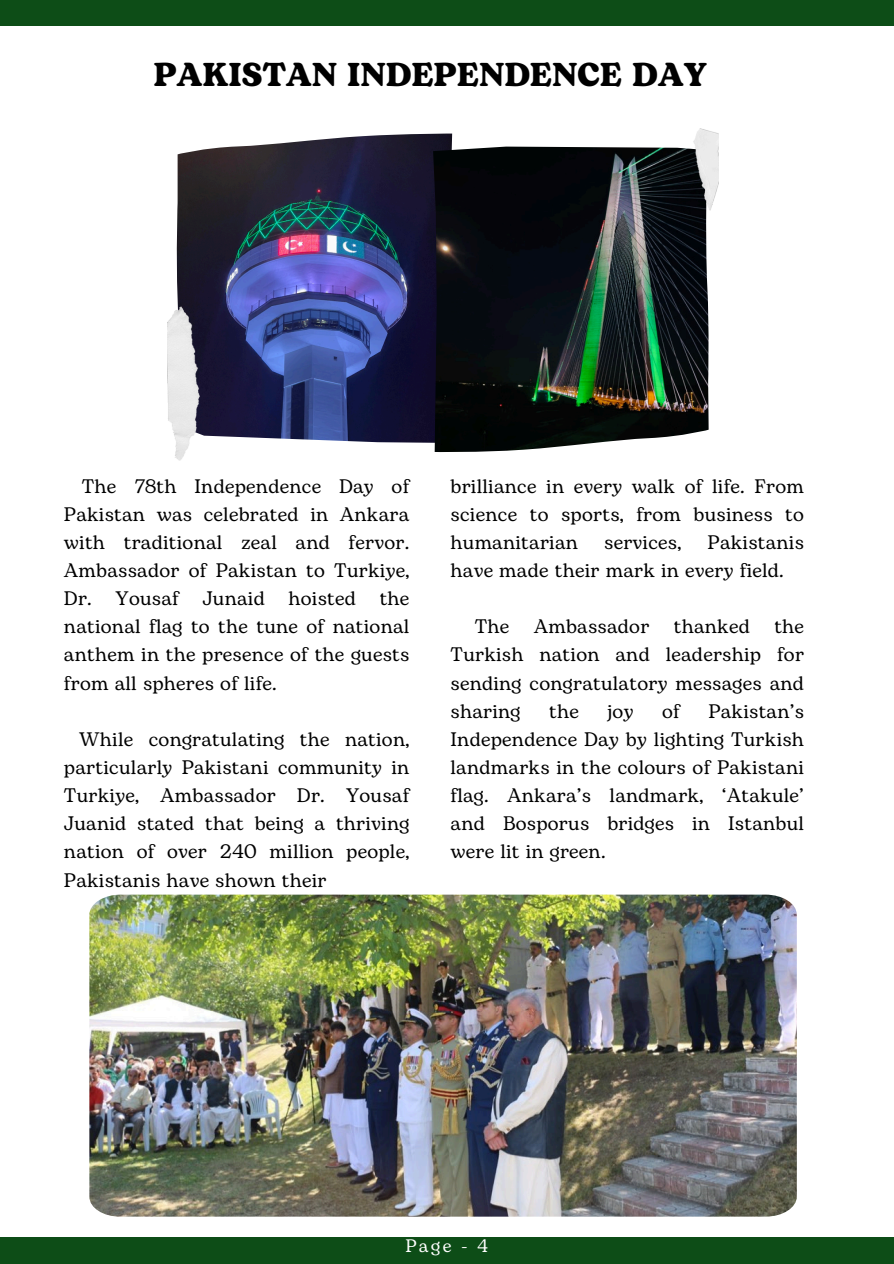
<style>
.page{position:relative;width:894px;height:1264px;background:#fff}
.page>*{position:absolute;margin:0;border:0;box-sizing:border-box;transform-origin:0 0}
.t1{font:700 33px "Bogart";color:#000}
.t2{font:19.5px/28.2px "Bogart";letter-spacing:.015em;color:#000;text-align:justify}
.t3{font:18px "Bogart";color:#fff}
</style>
<div class="page">
<div style="left:0;top:1236px;width:893px;height:27px;background:#0d4d17"></div>
<div style="left:0;top:0;width:893px;height:26px;background:#0d4d17"></div>
<img style="left:168px;top:129px;width:550px;height:331px">
<img style="left:89px;top:894px;width:707px;height:322px">
<p class="t1" style="left:153px;top:51px;width:555px">PAKISTAN INDEPENDENCE DAY</p>
<p class="t2" style="left:64px;top:472px;width:347px;text-indent:18px">The 78th Independence Day of Pakistan was celebrated in Ankara with traditional zeal and fervor.<br>Ambassador of Pakistan to Turkiye, Dr. Yousaf Junaid hoisted the national flag to the tune of national anthem in the presence of the guests from all spheres of life.</p>
<p class="t2" style="left:64px;top:726px;width:347px;text-indent:15px">While congratulating the nation, particularly Pakistani community in Turkiye, Ambassador Dr. Yousaf Juanid stated that being a thriving nation of over 240 million people, Pakistanis have shown their</p>
<p class="t2" style="left:450px;top:472px;width:355px">brilliance in every walk of life. From science to sports, from business to humanitarian</p>
<p class="t2" style="left:450px;top:529px;width:355px;text-indent:257px">Pakistanis have made their mark in every field.</p>
<p class="t2" style="left:474px;top:613px;width:36px">The</p>
<p class="t2" style="left:533px;top:613px;width:117px">Ambassador</p>
<p class="t2" style="left:673px;top:613px;width:77px">thanked</p>
<p class="t2" style="left:604px;top:529px;width:79px">services,</p>
<p class="t2" style="left:450px;top:613px;width:355px;text-indent:324px">the Turkish nation and leadership for sending congratulatory messages and sharing</p>
<p class="t2" style="left:549px;top:697px;width:31px">the</p>
<p class="t2" style="left:607px;top:697px;width:28px">joy</p>
<p class="t2" style="left:662px;top:697px;width:19px">of</p>
<p class="t2" style="left:450px;top:697px;width:355px;text-indent:258px">Pakistan’s Independence Day by lighting Turkish landmarks in the colours of Pakistani flag. Ankara’s landmark, ‘Atakule’ and Bosporus bridges in Istanbul were lit in green.</p>
<p class="t3" style="left:405px;top:1232px;width:84px">Page - 4</p>
</div>
